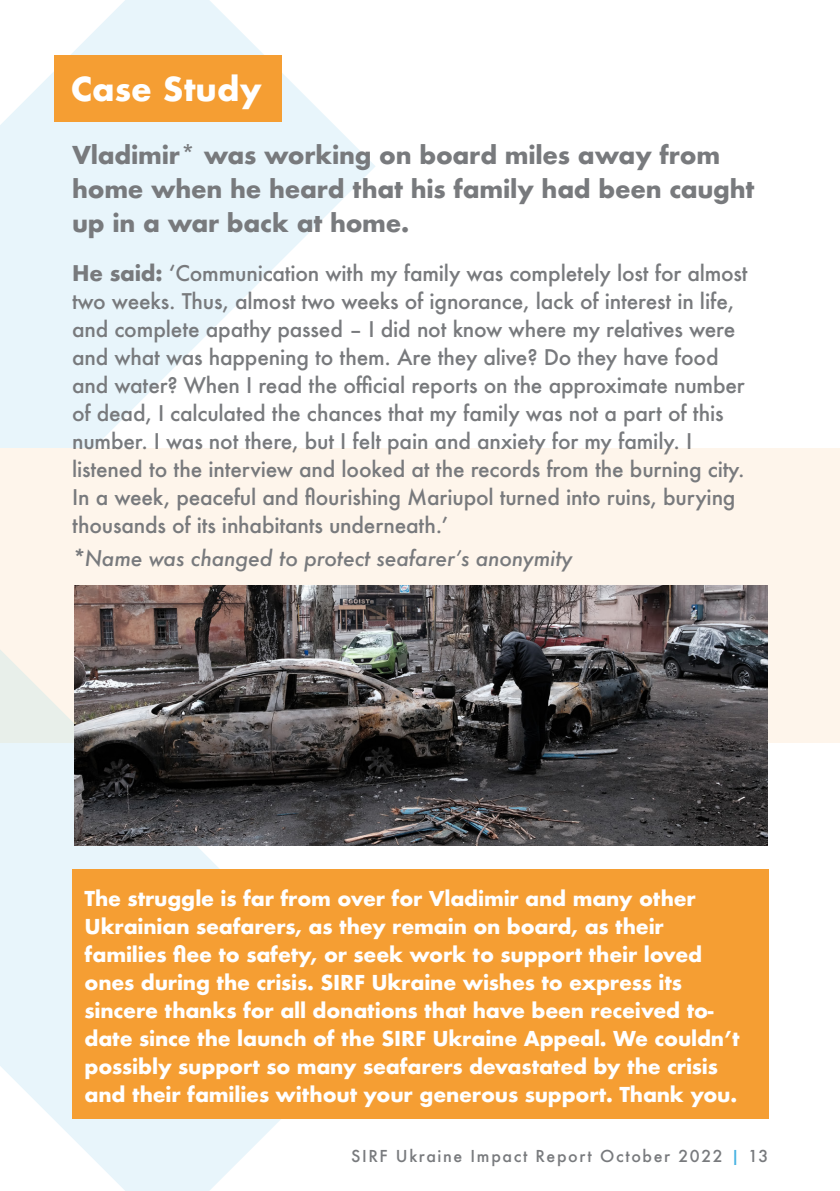
<style>
.page{position:relative;width:840px;height:1191px;background:#fff}
.page>*{position:absolute;margin:0;border:0;box-sizing:border-box;transform-origin:0 0}
.t1{font:700 32px "Futura";color:#fff}
.t2{font:700 24px/34px "Futura";letter-spacing:-.01em;color:#787a7d}
.t3{font:500 21px/28px "Futura";letter-spacing:-.01em;color:#787a7d}
.t4{font:italic 500 21px "Futura";letter-spacing:-.01em;color:#787a7d}
.t5{font:700 20px/28px "Futura";letter-spacing:-.01em;color:#fff}
.t6{font:500 16px "Futura";letter-spacing:.1em;color:#787a7d}
.s1{font-weight:700}
.s2{color:#46b2e2}
</style>
<div class="page">
<div style="left:0;top:448px;width:839px;height:294px;background:#fef5eb"></div>
<svg style="left:0;top:0;width:375px;height:1191px"></svg>
<div style="left:72px;top:869px;width:695px;height:250px;background:#f59e33"></div>
<img style="left:74px;top:585px;width:693px;height:260px">
<div style="left:54px;top:55px;width:228px;height:66px;background:#f59e33"></div>
<p class="t1" style="left:71px;top:66px;width:192px">Case Study</p>
<p class="t2" style="left:72px;top:137px;width:683px">Vladimir* was working on board miles away from home when he heard that his family had been caught up in a war back at home.</p>
<p class="t3" style="left:72px;top:258px;width:676px"><span class="s1">He said:</span> ‘Communication with my family was completely lost for almost two weeks. Thus, almost two weeks of ignorance, lack of interest in life, and complete apathy passed – I did not know where my relatives were and what was happening to them. Are they alive? Do they have food and water? When I read the official reports on the approximate number of dead, I calculated the chances that my family was not a part of this number. I was not there, but I felt pain and anxiety for my family. I listened to the interview and looked at the records from the burning city.<br>In a week, peaceful and flourishing Mariupol turned into ruins, burying thousands of its inhabitants underneath.’</p>
<p class="t4" style="left:72px;top:544px;width:501px">*Name was changed to protect seafarer’s anonymity</p>
<p class="t5" style="left:85px;top:884px;width:656px">The struggle is far from over for Vladimir and many other Ukrainian seafarers, as they remain on board, as their families flee to safety, or seek work to support their loved ones during the crisis. SIRF Ukraine wishes to express its sincere thanks for all donations that have been received to&shy;date since the launch of the SIRF Ukraine Appeal. We couldn’t possibly support so many seafarers devastated by the crisis and their families without your generous support. Thank you.</p>
<p class="t6" style="left:351px;top:1144px;width:418px">SIRF Ukraine Impact Report October 2022 <span class="s2">|</span> 13</p>
</div>
